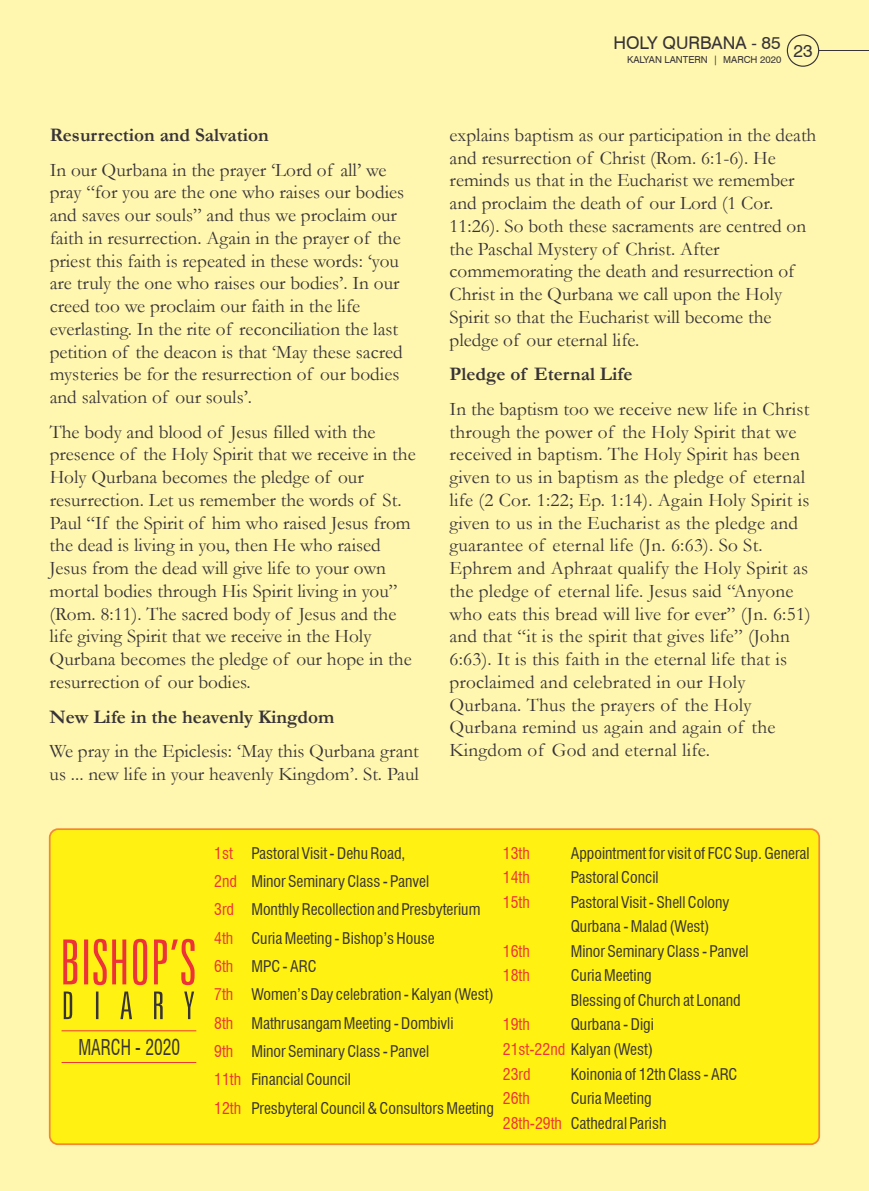
<style>
.page{position:relative;width:869px;height:1191px;background:#fff}
.page>*{position:absolute;margin:0;border:0;box-sizing:border-box;transform-origin:0 0}
.t1{font:21.35px "Swis 721 Cn BT";color:#383336;scale:.82 1}
.t2{font:19.25px/22.8px "Garamond";color:#383336}
.t3{font:700 19.25px "Garamond";color:#383336}
.t4{font:17.5px "Swis 721 BT";color:#383336}
.t5{font:15.75px/24.5px "Swis 721 Cn BT";color:#383336}
.t6{font:15.75px/28.3px "Swis 721 Cn BT";color:#ed3338}
.t7{font:9.62px "Swis 721 BT";color:#383336}
.s1{color:#383336}
</style>
<div class="page">
<div style="left:0;top:0;width:868px;height:1191px;background:#fff7b0"></div>
<svg style="left:786px;top:34px;width:32px;height:33px"></svg>
<hr style="left:818px;top:50px;width:50px;height:1px;background:#383336">
<div style="left:49px;top:828px;width:770px;height:317px;background:#fff212;border:2px solid #f58733;border-radius:8px"></div>
<svg style="left:63px;top:938px;width:131px;height:47px"></svg>
<svg style="left:64px;top:991px;width:130px;height:28px"></svg>
<hr style="left:62px;top:1062px;width:134px;height:1px;background:#ed3338">
<hr style="left:62px;top:1030px;width:134px;height:1px;background:#ed3338">
<hr style="left:0;top:0;width:1px;height:1191px;background:#fffad6">
<p class="t3" style="left:50px;top:122px;width:220px">Resurrection and Salvation</p>
<p class="t2" style="left:50px;top:158px;width:356px">In our Qurbana in the prayer ‘Lord of all’ we pray “for you are the one who raises our bodies and saves our souls” and thus we proclaim our faith in resurrection. Again in the prayer of the priest this faith is repeated in these words: ‘you are truly the one who raises our bodies’. In our creed too we proclaim our faith in the life everlasting. In the rite of reconciliation the last petition of the deacon is that ‘May these sacred mysteries be for the resurrection of our bodies and salvation of our souls’.</p>
<p class="t2" style="left:50px;top:420px;width:367px">The body and blood of Jesus filled with the presence of the Holy Spirit that we receive in the Holy Qurbana becomes the pledge of our resurrection. Let us remember the words of St.<br>Paul “If the Spirit of him who raised Jesus from the dead is living in you, then He who raised Jesus from the dead will give life to your own mortal bodies through His Spirit living in you” (Rom. 8:11). The sacred body of Jesus and the life giving Spirit that we receive in the Holy Qurbana becomes the pledge of our hope in the resurrection of our bodies.</p>
<p class="t3" style="left:50px;top:703px;width:286px">New Life in the heavenly Kingdom</p>
<p class="t2" style="left:50px;top:739px;width:370px">We pray in the Epiclesis: ‘May this Qurbana grant us ... new life in your heavenly Kingdom’. St. Paul</p>
<p class="t4" style="left:613px;top:33px;width:201px">HOLY QURBANA - 85 23</p>
<p class="t7" style="left:627px;top:54px;width:155px">KALYAN LANTERN | MARCH 2020</p>
<p class="t2" style="left:449px;top:123px;width:368px">explains baptism as our participation in the death and resurrection of Christ (Rom. 6:1-6). He reminds us that in the Eucharist we remember and proclaim the death of our Lord (1 Cor.<br>11:26). So both these sacraments are centred on the Paschal Mystery of Christ. After commemorating the death and resurrection of Christ in the Qurbana we call upon the Holy Spirit so that the Eucharist will become the pledge of our eternal life.</p>
<p class="t3" style="left:449px;top:361px;width:184px">Pledge of Eternal Life</p>
<p class="t2" style="left:449px;top:397px;width:363px">In the baptism too we receive new life in Christ through the power of the Holy Spirit that we received in baptism. The Holy Spirit has been given to us in baptism as the pledge of eternal life (2 Cor. 1:22; Ep. 1:14). Again Holy Spirit is given to us in the Eucharist as the pledge and guarantee of eternal life (Jn. 6:63). So St.<br>Ephrem and Aphraat qualify the Holy Spirit as the pledge of eternal life. Jesus said “Anyone who eats this bread will live for ever” (Jn. 6:51) and that “it is the spirit that gives life” (John 6:63). It is this faith in the eternal life that is proclaimed and celebrated in our Holy Qurbana. Thus the prayers of the Holy Qurbana remind us again and again of the Kingdom of God and eternal life.</p>
<p class="t1" style="left:78px;top:1034px;width:126px">MARCH - 2020</p>
<p class="t6" style="left:214px;top:838px;width:28px">1st<br>2nd<br>3rd<br>4th<br>6th<br>7th<br>8th<br>9th<br>11th<br>12th</p>
<p class="t5" style="left:251px;top:838px;width:244px;line-height:28.3px">Pastoral Visit - Dehu Road,<br>Minor Seminary Class - Panvel<br>Monthly Recollection and Presbyterium<br>Curia Meeting - Bishop’s House<br>MPC - ARC<br>Women’s Day celebration - Kalyan (West)<br>Mathrusangam Meeting - Dombivli<br>Minor Seminary Class - Panvel<br>Financial Council<br>Presbyteral Council &amp; Consultors Meeting</p>
<p class="t5" style="left:570px;top:840px;width:240px">Appointment for visit of FCC Sup. General<br>Pastoral Concil<br>Pastoral Visit - Shell Colony<br>Qurbana - Malad (West)<br>Minor Seminary Class - Panvel<br>Curia Meeting<br>Blessing of Church at Lonand<br>Qurbana - Digi</p>
<p class="t5" style="left:570px;top:1061px;width:168px">Koinonia of 12th Class - ARC<br>Curia Meeting<br>Cathedral Parish</p>
<p class="t6" style="left:502px;top:840px;width:28px;line-height:24.5px;text-align:justify">13th 14th 15th</p>
<p class="t6" style="left:502px;top:939px;width:28px;line-height:24.5px">16th<br>18th</p>
<p class="t6" style="left:502px;top:1012px;width:152px;line-height:24.5px">19th<br>21st-22nd <span class="s1">Kalyan (West)<br></span>23rd<br>26th<br>28th-29th</p>
</div>
